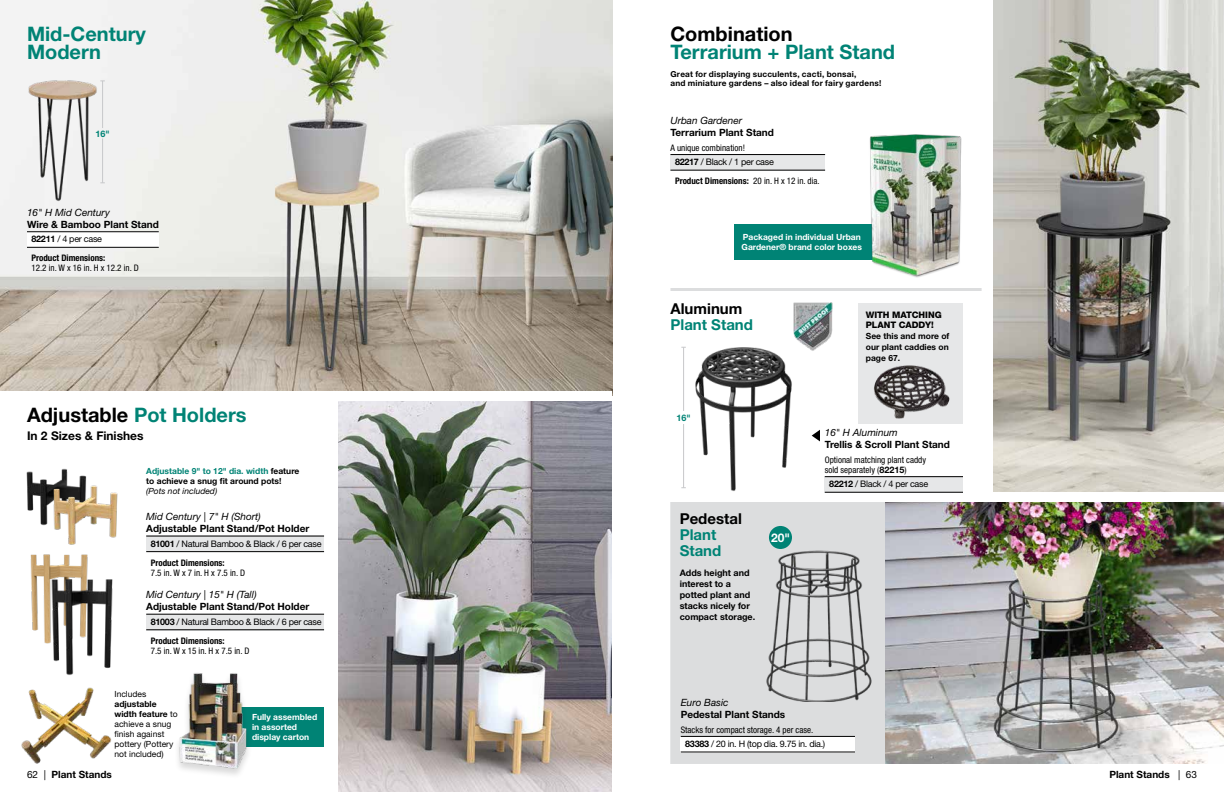
<style>
.page{position:relative;width:1224px;height:792px;background:#fff}
.page>*{position:absolute;margin:0;border:0;box-sizing:border-box;transform-origin:0 0}
.t1{font:700 20px/18px "Helvetica Neue LT Std";color:#008375}
.t2{font:700 20px "Helvetica Neue LT Std";color:#000}
.t3{font:700 15px/16px "Helvetica Neue LT Std";color:#008375}
.t4{font:700 15px "Helvetica Neue LT Std";color:#000}
.t5{font:700 12px "Helvetica Neue LT Std";color:#000}
.t6{font:700 12px "Helvetica Neue LT Std";color:#fff}
.t7{font:700 10px "Helvetica Neue LT Std";color:#000}
.t8{font:italic 10px "Helvetica Neue LT Std";color:#000}
.t9{font:condensed 9px/14.5px "Helvetica Neue LT Std";color:#000}
.t10{font:9px/19px "Helvetica Neue LT Std";letter-spacing:-.03em;color:#000}
.t11{font:700 9px/11px "Helvetica Neue LT Std";color:#000}
.t12{font:700 condensed 9px/19px "Helvetica Neue LT Std";color:#000}
.t13{font:800 9px/10.8px "Helvetica Neue LT Std";letter-spacing:-.005em;color:#000}
.t14{font:700 9px "Helvetica Neue LT Std";color:#008375}
.t15{font:700 8.5px/11px "Helvetica Neue LT Std";color:#000}
.t16{font:700 8.5px/10px "Helvetica Neue LT Std";color:#fff}
.t17{font:8.5px/10px "Helvetica Neue LT Std";color:#000}
.t18{font:italic 8.5px "Helvetica Neue LT Std";color:#000}
.t19{font:700 8.3px/9.1px "Helvetica Neue LT Std";letter-spacing:.02em;color:#000}
.s1{font-stretch:normal}
.s2{font-weight:400;font-stretch:normal}
.s3{color:#008375}
.s4{font-weight:700}
.s5{font-weight:700;font-stretch:condensed}
.s6{font-weight:700;font-stretch:normal}
.s7{font-weight:400}
</style>
<div class="page">
<div style="left:670px;top:501px;width:330px;height:264px;background:#dcddde"></div>
<div style="left:230px;top:707px;width:94px;height:40px;background:#008375"></div>
<img style="left:26px;top:468px;width:61px;height:58px">
<img style="left:0;top:0;width:612px;height:391px">
<img style="left:24px;top:73px;width:79px;height:137px">
<img style="left:30px;top:554px;width:58px;height:90px">
<img style="left:47px;top:572px;width:66px;height:103px">
<img style="left:44px;top:478px;width:74px;height:67px">
<img style="left:338px;top:401px;width:274px;height:391px">
<div style="left:27px;top:231px;width:132px;height:17px;background:#fff"></div>
<hr style="left:27px;top:231px;width:132px;height:1px;background:#000">
<hr style="left:27px;top:247px;width:132px;height:1px;background:#000">
<div style="left:146px;top:536px;width:178px;height:16px;background:#e6e7e8"></div>
<hr style="left:146px;top:536px;width:178px;height:1px;background:#000">
<hr style="left:146px;top:551px;width:178px;height:1px;background:#000">
<div style="left:146px;top:614px;width:178px;height:16px;background:#e6e7e8"></div>
<hr style="left:146px;top:614px;width:178px;height:1px;background:#000">
<hr style="left:146px;top:629px;width:178px;height:1px;background:#000">
<img style="left:178px;top:673px;width:70px;height:101px">
<img style="left:21px;top:687px;width:91px;height:77px">
<hr style="left:102px;top:81px;width:1px;height:47px;background:#c7c8ca">
<hr style="left:102px;top:139px;width:1px;height:44px;background:#c7c8ca">
<div style="left:670px;top:154px;width:155px;height:17px;background:#e6e7e8"></div>
<hr style="left:670px;top:154px;width:155px;height:1px;background:#000">
<hr style="left:670px;top:170px;width:155px;height:1px;background:#000">
<img style="left:994px;top:0;width:230px;height:492px">
<div style="left:735px;top:224px;width:147px;height:36px;background:#008375"></div>
<img style="left:869px;top:134px;width:93px;height:144px">
<hr style="left:670px;top:288px;width:312px;height:3px;background:#dcddde">
<hr style="left:683px;top:347px;width:1px;height:141px;background:#c7c8ca">
<div style="left:677px;top:412px;width:17px;height:12px;background:#fff"></div>
<svg style="left:812px;top:430px;width:8px;height:11px"></svg>
<div style="left:859px;top:303px;width:104px;height:121px;background:#e6e7e8"></div>
<img style="left:873px;top:365px;width:77px;height:55px;border-radius:27px">
<img style="left:695px;top:347px;width:97px;height:144px">
<img style="left:886px;top:502px;width:338px;height:262px">
<div style="left:681px;top:736px;width:174px;height:16px;background:#fff"></div>
<hr style="left:681px;top:736px;width:174px;height:1px;background:#000">
<hr style="left:681px;top:752px;width:174px;height:1px;background:#000">
<img style="left:766px;top:551px;width:106px;height:151px">
<div style="left:769px;top:526px;width:23px;height:23px;background:#008375;border-radius:50%"></div>
<img style="left:789px;top:302px;width:44px;height:51px">
<div style="left:612px;top:492px;width:612px;height:10px;background:#fff"></div>
<div style="left:612px;top:764px;width:612px;height:10px;background:#fff"></div>
<div style="left:825px;top:476px;width:138px;height:17px;background:#e6e7e8"></div>
<hr style="left:825px;top:476px;width:138px;height:1px;background:#000">
<hr style="left:825px;top:492px;width:138px;height:1px;background:#000">
<h1 class="t1" style="left:27px;top:25px;width:120px">Mid-Century<br>Modern</h1>
<p class="t14" style="left:96px;top:128px;width:16px">16"</p>
<p class="t8" style="left:27px;top:206px;width:84px">16" H Mid Century</p>
<p class="t7" style="left:27px;top:218px;width:133px">Wire &amp; Bamboo Plant Stand</p>
<p class="t12" style="left:32px;top:230px;width:75px"><span class="s1">82211</span> <span class="s2">/ 4 per case<br></span>Product Dimensions:</p>
<p class="t9" style="left:32px;top:261px;width:109px">12.2 in. W x 16 in. H x 12.2 in. D</p>
<h1 class="t2" style="left:27px;top:403px;width:221px">Adjustable <span class="s3">Pot Holders</span></h1>
<h3 class="t5" style="left:27px;top:428px;width:118px">In 2 Sizes &amp; Finishes</h3>
<p class="t15" style="left:146px;top:466px;width:155px;line-height:10px"><span class="s3">Adjustable 9" to 12" dia. width</span> feature to achieve a snug fit around pots!</p>
<p class="t18" style="left:146px;top:486px;width:73px">(Pots not included)</p>
<p class="t8" style="left:146px;top:511px;width:116px">Mid Century | 7" H (Short)</p>
<p class="t7" style="left:146px;top:522px;width:165px">Adjustable Plant Stand/Pot Holder</p>
<p class="t10" style="left:151px;top:534px;width:172px"><span class="s4">81001</span> / Natural Bamboo &amp; Black / 6 per case<br><span class="s5">Product Dimensions:</span></p>
<p class="t9" style="left:151px;top:565px;width:96px">7.5 in. W x 7 in. H x 7.5 in. D</p>
<p class="t8" style="left:146px;top:589px;width:112px">Mid Century | 15" H (Tall)</p>
<p class="t7" style="left:146px;top:601px;width:165px">Adjustable Plant Stand/Pot Holder</p>
<p class="t10" style="left:151px;top:612px;width:172px"><span class="s4">81003</span> / Natural Bamboo &amp; Black / 6 per case<br><span class="s5">Product Dimensions:</span></p>
<p class="t9" style="left:151px;top:643px;width:100px">7.5 in. W x 15 in. H x 7.5 in. D</p>
<p class="t17" style="left:114px;top:688px;width:33px">Includes</p>
<p class="t17" style="left:114px;top:698px;width:65px"><span class="s4">adjustable width feature</span> to achieve a snug finish against pottery (Pottery not included)</p>
<p class="t16" style="left:252px;top:712px;width:67px">Fully assembled in assorted display carton</p>
<h1 class="t2" style="left:670px;top:22px;width:124px">Combination</h1>
<h1 class="t1" style="left:670px;top:43px;width:226px">Terrarium + Plant Stand</h1>
<p class="t19" style="left:670px;top:70px;width:212px">Great for displaying succulents, cacti, bonsai,<br>and miniature gardens – also ideal for fairy gardens!</p>
<p class="t8" style="left:670px;top:115px;width:73px">Urban Gardener</p>
<p class="t7" style="left:670px;top:126px;width:105px">Terrarium Plant Stand</p>
<p class="t9" style="left:675px;top:140px;width:100px;text-indent:-4px">A unique combination!<br><span class="s6">82217</span> <span class="s1">/ Black / 1 per case</span></p>
<p class="t12" style="left:675px;top:171px;width:146px">Product Dimensions: <span class="s7">20 in. H x 12 in. dia.</span></p>
<p class="t16" style="left:742px;top:232px;width:122px">Packaged in individual Urban<br>Gardener® brand color boxes</p>
<h2 class="t4" style="left:670px;top:299px;width:73px">Aluminum</h2>
<h2 class="t3" style="left:670px;top:316px;width:84px">Plant Stand</h2>
<p class="t14" style="left:677px;top:412px;width:16px">16"</p>
<h2 class="t4" style="left:680px;top:509px;width:64px">Pedestal</h2>
<h2 class="t3" style="left:680px;top:526px;width:43px">Plant<br>Stand</h2>
<p class="t11" style="left:680px;top:567px;width:77px">Adds height and interest to a potted plant and stacks nicely for compact storage.</p>
<h3 class="t6" style="left:771px;top:530px;width:20px">20"</h3>
<p class="t13" style="left:866px;top:309px;width:77px">WITH MATCHING<br>PLANT CADDY!</p>
<p class="t15" style="left:866px;top:331px;width:85px;text-align:justify">See this and more of our plant caddies on page 67.</p>
<p class="t8" style="left:825px;top:427px;width:74px">16" H Aluminum</p>
<p class="t7" style="left:825px;top:438px;width:127px">Trellis &amp; Scroll Plant Stand</p>
<p class="t9" style="left:825px;top:455px;width:103px;line-height:10px">Optional matching plant caddy sold separately (<span class="s6">82215</span>)</p>
<p class="t10" style="left:829px;top:474px;width:100px"><span class="s4">82212</span> / Black / 4 per case</p>
<p class="t8" style="left:681px;top:696px;width:49px">Euro Basic</p>
<p class="t7" style="left:681px;top:708px;width:106px">Pedestal Plant Stands</p>
<p class="t9" style="left:685px;top:722px;width:142px;text-indent:-4px">Stacks for compact storage. 4 per case.<br><span class="s6">83383</span> <span class="s1">/ 20 in. H (top dia. 9.75 in. dia.)</span></p>
<p class="t7" style="left:27px;top:769px;width:86px"><span class="s7">62 |</span> Plant Stands</p>
<p class="t7" style="left:1109px;top:769px;width:89px">Plant Stands <span class="s7">| 63</span></p>
</div>
